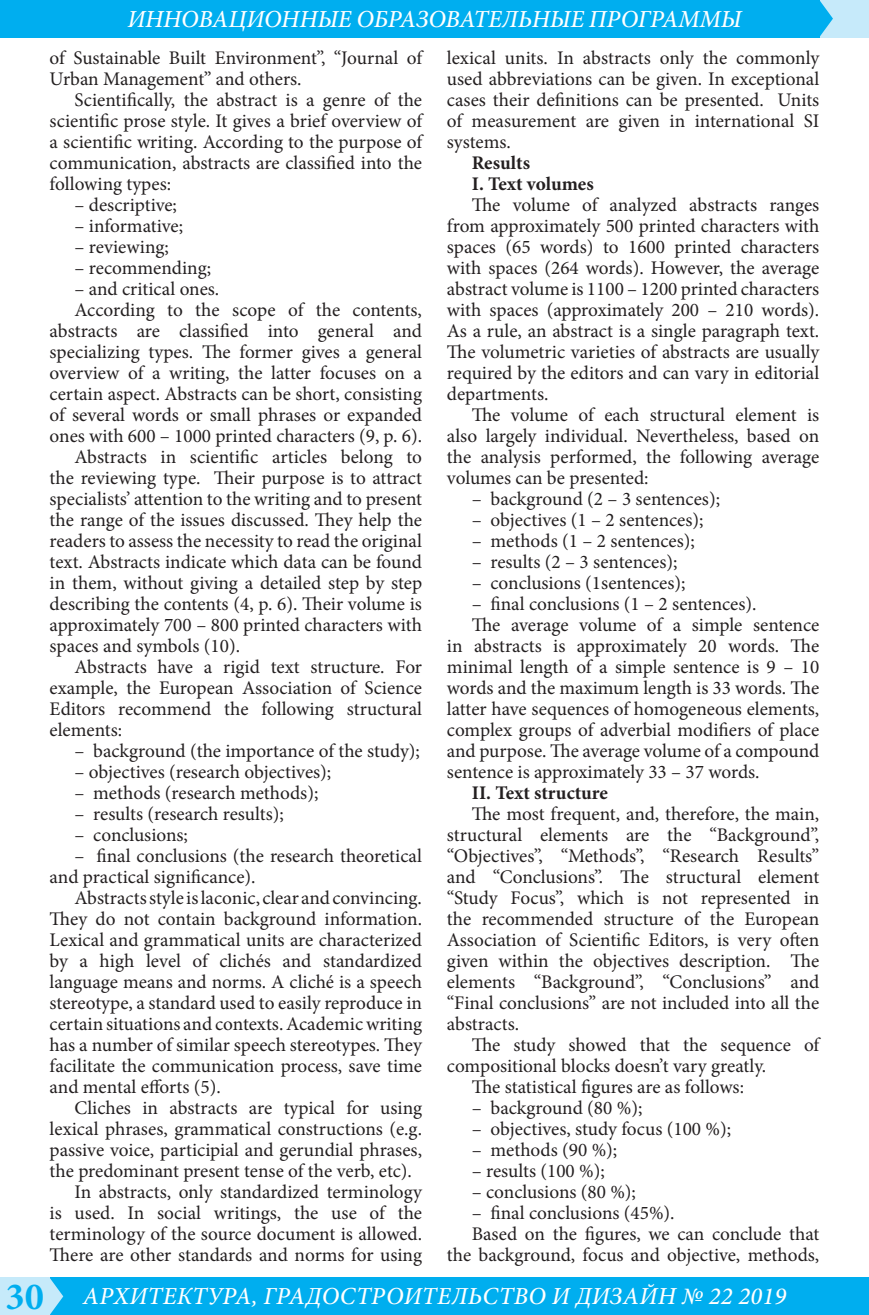
<style>
.page{position:relative;width:869px;height:1315px;background:#fff}
.page>*{position:absolute;margin:0;border:0;box-sizing:border-box;transform-origin:0 0}
.t1{font:italic 500 24.5px "Minion Pro";color:#fff}
.t2{font:19.25px/21px "Minion Pro";color:#231f20;text-align:justify}
.t3{font:700 19.25px "Minion Pro";letter-spacing:-.005em;color:#231f20}
.s1{font-weight:700;font-style:normal;font-size:38.5px;color:#00aeef}
</style>
<div class="page">
<div style="left:46px;top:1277px;width:822px;height:38px;background:#00aeef"></div>
<div style="left:819px;top:0;width:49px;height:37px;background:#c6eafa"></div>
<div style="left:0;top:1277px;width:50px;height:38px;background:#c6eafa"></div>
<div style="left:0;top:0;width:819px;height:37px;background:#00aeef"></div>
<svg style="left:50px;top:1278px;width:13px;height:37px"></svg>
<svg style="left:819px;top:0;width:13px;height:37px"></svg>
<p class="t1" style="left:127px;top:2px;width:615px">ИННОВАЦИОННЫЕ ОБРАЗОВАТЕЛЬНЫЕ ПРОГРАММЫ</p>
<p class="t2" style="left:50px;top:47px;width:374px">of Sustainable Built Environment”, “Journal of<br>Urban Management” and others.</p>
<p class="t2" style="left:50px;top:89px;width:374px;text-indent:25px">Scientifically, the abstract is a genre of the scientific prose style. It gives a brief overview of a scientific writing. According to the purpose of communication, abstracts are classified into the following types:</p>
<p class="t2" style="left:74px;top:194px;width:104px">– descriptive;</p>
<p class="t2" style="left:74px;top:215px;width:110px">– informative;</p>
<p class="t2" style="left:74px;top:236px;width:96px">– reviewing;</p>
<p class="t2" style="left:74px;top:257px;width:138px">– recommending;</p>
<p class="t2" style="left:74px;top:278px;width:146px">– and critical ones.</p>
<p class="t2" style="left:50px;top:299px;width:374px;text-indent:25px">According to the scope of the contents, abstracts are classified into general and specializing types. The former gives a general overview of a writing, the latter focuses on a certain aspect. Abstracts can be short, consisting of several words or small phrases or expanded ones with 600 – 1000 printed characters (9, p. 6).</p>
<p class="t2" style="left:50px;top:446px;width:374px;text-indent:25px">Abstracts in scientific articles belong to the reviewing type. Their purpose is to attract specialists’ attention to the writing and to present the range of the issues discussed. They help the readers to assess the necessity to read the original text. Abstracts indicate which data can be found in them, without giving a detailed step by step describing the contents (4, p. 6). Their volume is approximately 700 – 800 printed characters with spaces and symbols (10).</p>
<p class="t2" style="left:50px;top:656px;width:374px;text-indent:25px">Abstracts have a rigid text structure. For example, the European Association of Science Editors recommend the following structural elements:</p>
<p class="t2" style="left:74px;top:740px;width:347px">– background (the importance of the study);</p>
<p class="t2" style="left:74px;top:761px;width:258px">– objectives (research objectives);</p>
<p class="t2" style="left:74px;top:782px;width:245px">– methods (research methods);</p>
<p class="t2" style="left:74px;top:803px;width:211px">– results (research results);</p>
<p class="t2" style="left:74px;top:824px;width:115px">– conclusions;</p>
<p class="t2" style="left:50px;top:845px;width:374px;text-indent:25px">– final conclusions (the research theoretical and practical significance).</p>
<p class="t2" style="left:50px;top:887px;width:374px;text-indent:25px">Abstracts style is laconic, clear and convincing.<br>They do not contain background information.<br>Lexical and grammatical units are characterized by a high level of clichés and standardized language means and norms. A cliché is a speech stereotype, a standard used to easily reproduce in certain situations and contexts. Academic writing has a number of similar speech stereotypes. They facilitate the communication process, save time and mental efforts (5).</p>
<p class="t2" style="left:50px;top:1097px;width:374px;text-indent:25px">Cliches in abstracts are typical for using lexical phrases, grammatical constructions (e.g. passive voice, participial and gerundial phrases, the predominant present tense of the verb, etc).</p>
<p class="t2" style="left:50px;top:1181px;width:374px;text-indent:25px">In abstracts, only standardized terminology is used. In social writings, the use of the terminology of the source document is allowed.<br>There are other standards and norms for using</p>
<p class="t2" style="left:446px;top:47px;width:374px">lexical units. In abstracts only the commonly used abbreviations can be given. In exceptional cases their definitions can be presented. Units of measurement are given in international SI systems.</p>
<p class="t3" style="left:471px;top:149px;width:60px">Results</p>
<p class="t3" style="left:471px;top:170px;width:123px">I. Text volumes</p>
<p class="t2" style="left:446px;top:194px;width:374px;text-indent:25px">The volume of analyzed abstracts ranges from approximately 500 printed characters with spaces (65 words) to 1600 printed characters with spaces (264 words). However, the average abstract volume is 1100 – 1200 printed characters with spaces (approximately 200 – 210 words).<br>As a rule, an abstract is a single paragraph text.<br>The volumetric varieties of abstracts are usually required by the editors and can vary in editorial departments.</p>
<p class="t2" style="left:446px;top:404px;width:374px;text-indent:25px">The volume of each structural element is also largely individual. Nevertheless, based on the analysis performed, the following average volumes can be presented:</p>
<p class="t2" style="left:471px;top:488px;width:250px">– background (2 – 3 sentences);</p>
<p class="t2" style="left:471px;top:509px;width:233px">– objectives (1 – 2 sentences);</p>
<p class="t2" style="left:471px;top:530px;width:224px">– methods (1 – 2 sentences);</p>
<p class="t2" style="left:471px;top:551px;width:207px">– results (2 – 3 sentences);</p>
<p class="t2" style="left:471px;top:572px;width:215px">– conclusions (1sentences);</p>
<p class="t2" style="left:471px;top:593px;width:286px">– final conclusions (1 – 2 sentences).</p>
<p class="t2" style="left:446px;top:614px;width:374px;text-indent:25px">The average volume of a simple sentence in abstracts is approximately 20 words. The minimal length of a simple sentence is 9 – 10 words and the maximum length is 33 words. The latter have sequences of homogeneous elements, complex groups of adverbial modifiers of place and purpose. The average volume of a compound sentence is approximately 33 – 37 words.</p>
<p class="t3" style="left:471px;top:779px;width:138px">II. Text structure</p>
<p class="t2" style="left:446px;top:803px;width:374px;text-indent:25px">The most frequent, and, therefore, the main, structural elements are the “Background”, “Objectives”, “Methods”, “Research Results” and “Conclusions”. The structural element “Study Focus”, which is not represented in the recommended structure of the European Association of Scientific Editors, is very often given within the objectives description. The elements “Background”, “Conclusions” and “Final conclusions” are not included into all the abstracts.</p>
<p class="t2" style="left:446px;top:1034px;width:374px;text-indent:25px">The study showed that the sequence of compositional blocks doesn’t vary greatly.</p>
<p class="t2" style="left:471px;top:1076px;width:274px">The statistical figures are as follows:</p>
<p class="t2" style="left:471px;top:1097px;width:172px">– background (80 %);</p>
<p class="t2" style="left:471px;top:1118px;width:261px">– objectives, study focus (100 %);</p>
<p class="t2" style="left:471px;top:1139px;width:147px">– methods (90 %);</p>
<p class="t2" style="left:471px;top:1160px;width:135px">– results (100 %);</p>
<p class="t2" style="left:471px;top:1181px;width:166px">– conclusions (80 %);</p>
<p class="t2" style="left:471px;top:1202px;width:204px">– final conclusions (45%).</p>
<p class="t2" style="left:446px;top:1223px;width:374px;text-align:right">Based on the figures, we can conclude that the background, focus and objective, methods,</p>
<p class="t1" style="left:6px;top:1279px;width:781px"><span class="s1">30</span> АРХИТЕКТУРА, ГРАДОСТРОИТЕЛЬСТВО И ДИЗАЙН № 22 2019</p>
</div>
